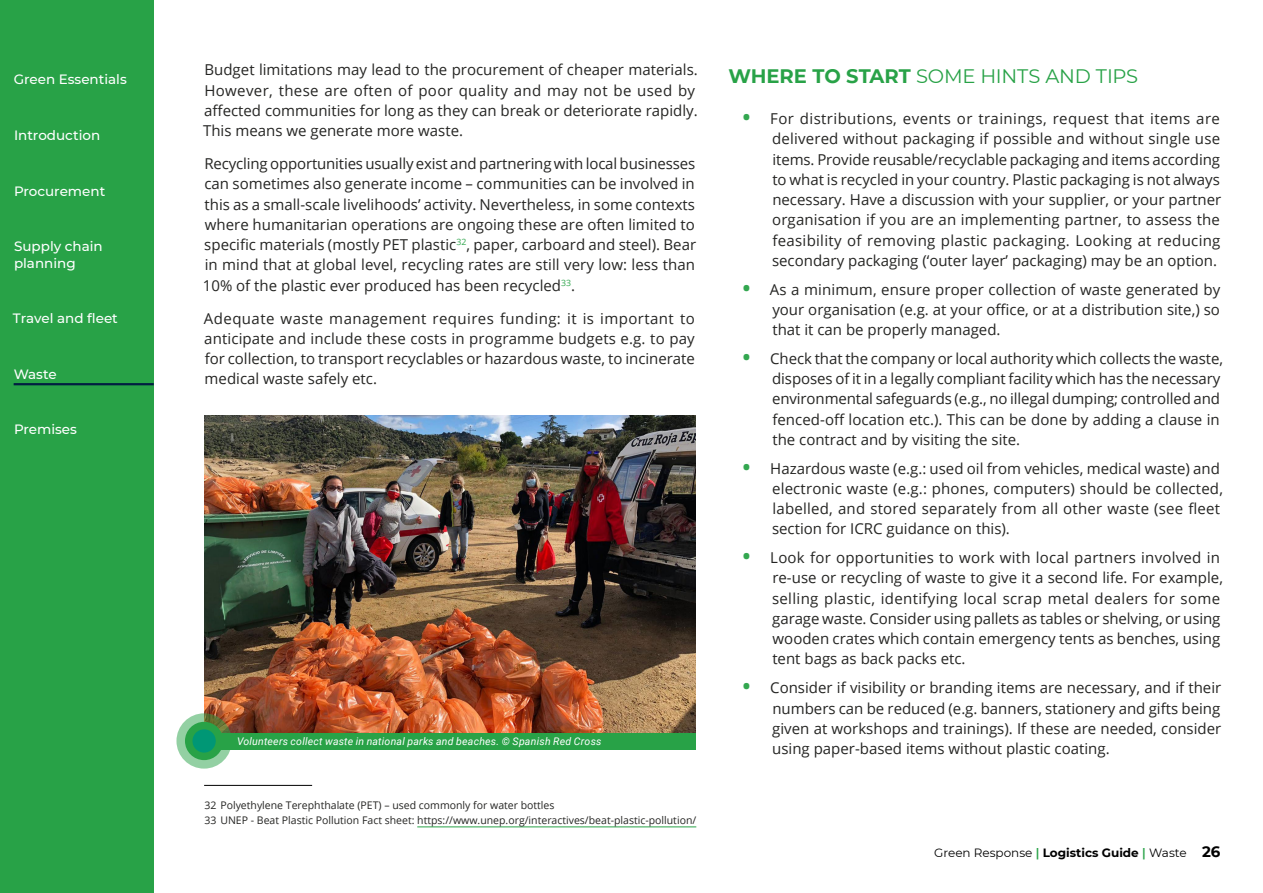
<style>
.page{position:relative;width:1263px;height:893px;background:#fff}
.page>*{position:absolute;margin:0;border:0;box-sizing:border-box;transform-origin:0 0}
.t1{font:19.5px "Montserrat";letter-spacing:-.01em;color:#28a247}
.t2{font:15px/20.2px "Open Sans";color:#252523;text-align:justify}
.t3{font:500 13.5px/16.5px "Montserrat";color:#fff}
.t4{font:12px "Montserrat";color:#000}
.t5{font:10.5px/15px "Open Sans";color:#252523}
.t6{font:italic 10.5px "Roboto";letter-spacing:.02em;color:#fff}
.s1{font-weight:700}
.s2{font-size:27px;color:#33a750}
.s3{font-weight:600;color:#28a247}
.s4{font-weight:700;font-size:15px}
</style>
<div class="page">
<div style="left:0;top:0;width:154px;height:893px;background:#28a247"></div>
<hr style="left:14px;top:383px;width:140px;height:2px;background:#011e41">
<hr style="left:204px;top:785px;width:108px;height:1px;background:#000">
<hr style="left:417px;top:826px;width:279px;height:1px;background:#28a247">
<img style="left:204px;top:416px;width:491px;height:317px">
<div style="left:220px;top:733px;width:475px;height:16px;background:#28a247"></div>
<div style="left:176px;top:713px;width:56px;height:56px;border:10px solid #28a247;border-radius:50%"></div>
<div style="left:189px;top:726px;width:30px;height:30px;background:#009775;border-radius:50%"></div>
<div style="left:185px;top:722px;width:38px;height:38px;border:8px solid #28a247;border-radius:50%"></div>
<p class="t3" style="left:14px;top:71px;width:115px">Green Essentials</p>
<p class="t2" style="left:203px;top:59px;width:496px;text-align:left">Budget limitations may lead to the procurement of cheaper materials.<br>However, these are often of poor quality and may not be used by affected communities for long as they can break or deteriorate rapidly.<br>This means we generate more waste.</p>
<p class="t2" style="left:203px;top:153px;width:495px">Recycling opportunities usually exist and partnering with local businesses can sometimes also generate income – communities can be involved in this as a small-scale livelihoods’ activity. Nevertheless, in some contexts where humanitarian operations are ongoing these are often limited to specific materials (mostly PET plastic<sup>32</sup>, paper, carboard and steel). Bear in mind that at global level, recycling rates are still very low: less than 10% of the plastic ever produced has been recycled<sup>33</sup>.</p>
<p class="t2" style="left:204px;top:308px;width:492px">Adequate waste management requires funding: it is important to anticipate and include these costs in programme budgets e.g. to pay for collection, to transport recyclables or hazardous waste, to incinerate medical waste safely etc.</p>
<p class="t3" style="left:14px;top:126px;width:88px">Introduction</p>
<p class="t3" style="left:14px;top:182px;width:93px">Procurement</p>
<p class="t3" style="left:14px;top:238px;width:90px">Supply chain planning</p>
<p class="t3" style="left:13px;top:310px;width:106px">Travel and fleet</p>
<p class="t3" style="left:14px;top:365px;width:44px">Waste</p>
<p class="t3" style="left:14px;top:421px;width:64px">Premises</p>
<p class="t6" style="left:237px;top:734px;width:366px">Volunteers collect waste in national parks and beaches. © Spanish Red Cross</p>
<p class="t5" style="left:205px;top:797px;width:493px">32 Polyethylene Terephthalate (PET) – used commonly for water bottles<br>33 UNEP - Beat Plastic Pollution Fact sheet: https://www.unep.org/interactives/beat-plastic-pollution/</p>
<h1 class="t1" style="left:728px;top:62px;width:411px"><span class="s1">WHERE TO START</span> SOME HINTS AND TIPS</h1>
<p class="t2" style="left:772px;top:108px;width:451px;text-indent:-31px"><span class="s2">•</span> For distributions, events or trainings, request that items are delivered without packaging if possible and without single use items. Provide reusable/recyclable packaging and items according to what is recycled in your country. Plastic packaging is not always necessary. Have a discussion with your supplier, or your partner organisation if you are an implementing partner, to assess the feasibility of removing plastic packaging. Looking at reducing secondary packaging (‘outer layer’ packaging) may be an option.</p>
<p class="t2" style="left:772px;top:279px;width:449px;text-indent:-31px"><span class="s2">•</span> As a minimum, ensure proper collection of waste generated by your organisation (e.g. at your office, or at a distribution site,) so that it can be properly managed.</p>
<p class="t2" style="left:772px;top:348px;width:452px;text-align:left;text-indent:-31px"><span class="s2">•</span> Check that the company or local authority which collects the waste, disposes of it in a legally compliant facility which has the necessary environmental safeguards (e.g., no illegal dumping; controlled and fenced-off location etc.). This can be done by adding a clause in the contract and by visiting the site.</p>
<p class="t2" style="left:772px;top:458px;width:452px;text-align:left;text-indent:-31px"><span class="s2">•</span> Hazardous waste (e.g.: used oil from vehicles, medical waste) and electronic waste (e.g.: phones, computers) should be collected, labelled, and stored separately from all other waste (see fleet section for ICRC guidance on this).</p>
<p class="t2" style="left:772px;top:547px;width:453px;text-align:left;text-indent:-31px"><span class="s2">•</span> Look for opportunities to work with local partners involved in re-use or recycling of waste to give it a second life. For example, selling plastic, identifying local scrap metal dealers for some garage waste. Consider using pallets as tables or shelving, or using wooden crates which contain emergency tents as benches, using tent bags as back packs etc.</p>
<p class="t2" style="left:772px;top:677px;width:451px;text-indent:-31px"><span class="s2">•</span> Consider if visibility or branding items are necessary, and if their numbers can be reduced (e.g. banners, stationery and gifts being given at workshops and trainings). If these are needed, consider using paper-based items without plastic coating.</p>
<p class="t4" style="left:934px;top:844px;width:288px">Green Response <span class="s3">|</span> <span class="s1">Logistics Guide</span> <span class="s3">|</span> Waste <span class="s4">26</span></p>
</div>
